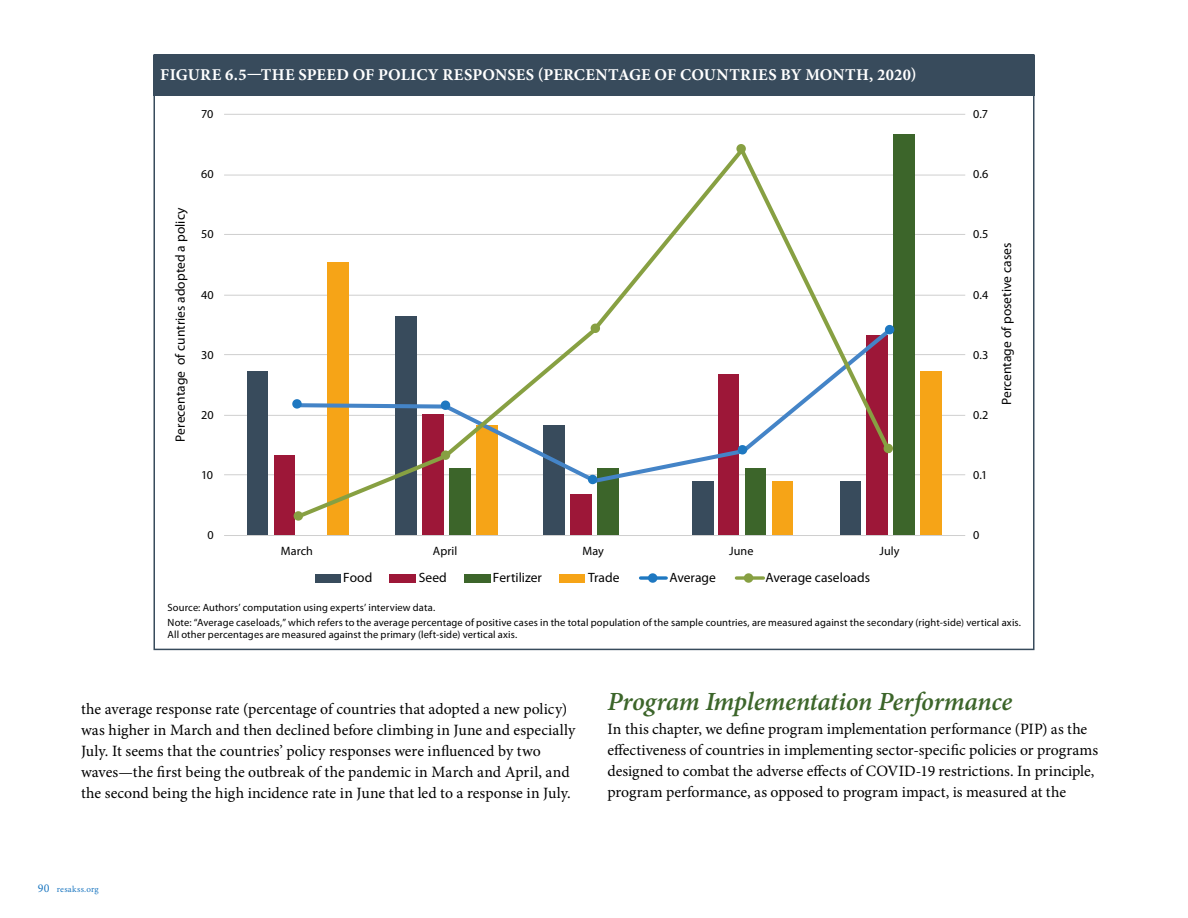
<style>
.page{position:relative;width:1188px;height:918px;background:#fff}
.page>*{position:absolute;margin:0;border:0;box-sizing:border-box;transform-origin:0 0}
.t1{font:italic 600 26.25px "Minion Pro";letter-spacing:-.01em;color:#3c652a}
.t2{font:700 16.5px "Minion Pro";letter-spacing:.015em;color:#fff}
.t3{font:15.75px/21px "Minion Pro";color:#000}
.t4{font:13.5px "Myriad Pro";letter-spacing:.005em;color:#000}
.t5{font:12.15px "Myriad Pro";letter-spacing:.005em;color:#000}
.t6{font:10.5px/15.5px "Myriad Pro";letter-spacing:.015em;color:#000}
.t7{font:9px "Minion Pro";letter-spacing:.025em;color:#1e78c1}
.s1{font-size:12px}
</style>
<div class="page">
<div style="left:153px;top:54px;width:882px;height:596px;background:#fff;border:2px solid #384b5c"></div>
<div style="left:153px;top:55px;width:882px;height:40px;background:#384b5c"></div>
<hr style="left:224px;top:114px;width:741px;height:1px;background:#cfcfcf">
<hr style="left:224px;top:175px;width:741px;height:1px;background:#cfcfcf">
<hr style="left:224px;top:234px;width:741px;height:1px;background:#cfcfcf">
<hr style="left:224px;top:295px;width:741px;height:1px;background:#cfcfcf">
<hr style="left:224px;top:354px;width:741px;height:1px;background:#cfcfcf">
<hr style="left:224px;top:415px;width:741px;height:1px;background:#cfcfcf">
<hr style="left:224px;top:474px;width:741px;height:1px;background:#cfcfcf">
<div style="left:840px;top:481px;width:21px;height:54px;background:#384b5c"></div>
<div style="left:692px;top:481px;width:21px;height:54px;background:#384b5c"></div>
<div style="left:543px;top:425px;width:22px;height:110px;background:#384b5c"></div>
<div style="left:395px;top:316px;width:21px;height:219px;background:#384b5c"></div>
<div style="left:248px;top:371px;width:20px;height:164px;background:#384b5c"></div>
<div style="left:866px;top:335px;width:22px;height:200px;background:#9d1738"></div>
<div style="left:719px;top:374px;width:20px;height:161px;background:#9d1738"></div>
<div style="left:570px;top:494px;width:22px;height:41px;background:#9d1738"></div>
<div style="left:422px;top:415px;width:21px;height:120px;background:#9d1738"></div>
<div style="left:275px;top:455px;width:20px;height:80px;background:#9d1738"></div>
<div style="left:893px;top:134px;width:22px;height:401px;background:#3c652a"></div>
<div style="left:746px;top:469px;width:20px;height:66px;background:#3c652a"></div>
<div style="left:597px;top:469px;width:22px;height:66px;background:#3c652a"></div>
<div style="left:449px;top:469px;width:21px;height:66px;background:#3c652a"></div>
<div style="left:920px;top:371px;width:22px;height:164px;background:#f6a417"></div>
<div style="left:773px;top:481px;width:20px;height:54px;background:#f6a417"></div>
<div style="left:476px;top:425px;width:21px;height:110px;background:#f6a417"></div>
<div style="left:327px;top:262px;width:22px;height:273px;background:#f6a417"></div>
<hr style="left:224px;top:535px;width:741px;height:1px;background:#cfcfcf">
<svg style="left:291px;top:144px;width:603px;height:379px"></svg>
<div style="left:294px;top:511px;width:9px;height:10px;border:4px solid #87a042;border-radius:50%"></div>
<div style="left:441px;top:450px;width:9px;height:10px;border:4px solid #87a042;border-radius:50%"></div>
<div style="left:591px;top:324px;width:9px;height:9px;border:4px solid #87a042;border-radius:50%"></div>
<div style="left:736px;top:144px;width:10px;height:9px;border:4px solid #87a042;border-radius:50%"></div>
<div style="left:884px;top:444px;width:9px;height:9px;border:4px solid #87a042;border-radius:50%"></div>
<div style="left:315px;top:574px;width:26px;height:8px;background:#384b5c"></div>
<div style="left:389px;top:574px;width:27px;height:8px;background:#9d1738"></div>
<div style="left:464px;top:574px;width:27px;height:8px;background:#3c652a"></div>
<div style="left:560px;top:574px;width:25px;height:8px;background:#f6a417"></div>
<svg style="left:641px;top:576px;width:25px;height:4px"></svg>
<div style="left:648px;top:573px;width:9px;height:10px;border:4px solid #1e78c1;border-radius:50%"></div>
<svg style="left:736px;top:576px;width:27px;height:4px"></svg>
<div style="left:744px;top:573px;width:9px;height:10px;border:4px solid #87a042;border-radius:50%"></div>
<p class="t2" style="left:160px;top:63px;width:758px">FIGURE 6.5—THE SPEED OF POLICY RESPONSES (PERCENTAGE OF COUNTRIES BY MONTH, 2020)</p>
<p class="t5" style="left:201px;top:106px;width:14px">70</p>
<p class="t5" style="left:973px;top:106px;width:16px">0.7</p>
<p class="t5" style="left:201px;top:167px;width:14px">60</p>
<p class="t5" style="left:973px;top:167px;width:17px">0.6</p>
<p class="t4" style="left:172px;top:442px;width:236px;rotate:-90deg">Perecentage of cuntries adopted a policy</p>
<p class="t5" style="left:201px;top:226px;width:14px">50</p>
<p class="t5" style="left:201px;top:287px;width:14px">40</p>
<p class="t5" style="left:201px;top:348px;width:14px">30</p>
<p class="t5" style="left:201px;top:407px;width:14px">20</p>
<p class="t5" style="left:973px;top:226px;width:17px">0.5</p>
<p class="t5" style="left:973px;top:287px;width:17px">0.4</p>
<p class="t5" style="left:973px;top:348px;width:17px">0.3</p>
<p class="t5" style="left:973px;top:407px;width:17px">0.2</p>
<p class="t4" style="left:998px;top:405px;width:164px;rotate:-90deg">Percentage of posetive cases</p>
<p class="t5" style="left:201px;top:468px;width:13px">10</p>
<p class="t5" style="left:973px;top:468px;width:16px">0.1</p>
<p class="t5" style="left:207px;top:527px;width:8px">0</p>
<p class="t5" style="left:973px;top:527px;width:8px">0</p>
<p class="t5" style="left:281px;top:544px;width:33px">March</p>
<p class="t5" style="left:433px;top:544px;width:26px">April</p>
<p class="t5" style="left:582px;top:544px;width:23px">May</p>
<p class="t5" style="left:729px;top:544px;width:26px">June</p>
<p class="t5" style="left:879px;top:544px;width:22px">July</p>
<p class="t4" style="left:343px;top:569px;width:31px">Food</p>
<p class="t4" style="left:419px;top:569px;width:30px">Seed</p>
<p class="t4" style="left:493px;top:569px;width:51px">Fertilizer</p>
<p class="t4" style="left:588px;top:569px;width:33px">Trade</p>
<p class="t4" style="left:669px;top:569px;width:48px">Average</p>
<p class="t4" style="left:765px;top:569px;width:106px">Average caseloads</p>
<p class="t6" style="left:168px;top:599px;width:855px">Source: Authors’ computation using experts’ interview data.<br>Note: “Average caseloads,” which refers to the average percentage of positive cases in the total population of the sample countries, are measured against the secondary (right-side) vertical axis.</p>
<p class="t6" style="left:168px;top:627px;width:351px">All other percentages are measured against the primary (left-side) vertical axis.</p>
<p class="t3" style="left:81px;top:699px;width:496px">the average response rate (percentage of countries that adopted a new policy) was higher in March and then declined before climbing in June and especially July. It seems that the countries’ policy responses were influenced by two waves—the first being the outbreak of the pandemic in March and April, and the second being the high incidence rate in June that led to a response in July.</p>
<h1 class="t1" style="left:608px;top:683px;width:406px">Program Implementation Performance</h1>
<p class="t3" style="left:608px;top:719px;width:492px">In this chapter, we define program implementation performance (PIP) as the effectiveness of countries in implementing sector-specific policies or programs designed to combat the adverse effects of COVID-19 restrictions. In principle, program performance, as opposed to program impact, is measured at the</p>
<p class="t7" style="left:38px;top:883px;width:62px"><span class="s1">90</span> resakss.org</p>
</div>
